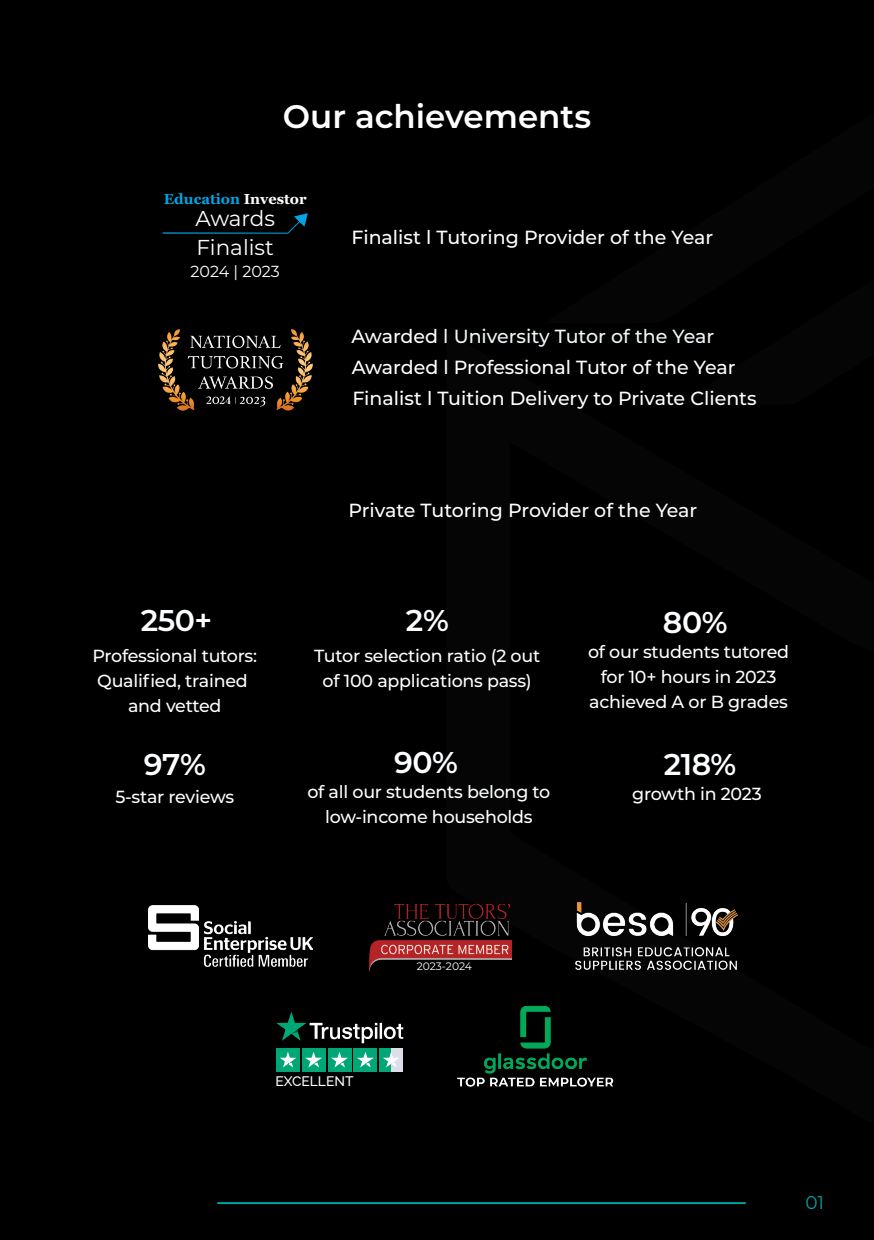
<style>
.page{position:relative;width:874px;height:1240px;background:#000}
.page>*{position:absolute;margin:0;border:0;box-sizing:border-box;transform-origin:0 0}
.t1{font:600 32.5px "Montserrat";color:#fff}
.t2{font:600 30px "Montserrat";letter-spacing:-.015em;color:#fcfeff}
.t3{font:21.55px/29.5px "Montserrat";color:#fff}
.t4{font:500 19px/30.8px "Montserrat";color:#fff}
.t5{font:500 19px "Montserrat";color:#eff8fa}
.t6{font:18.45px "Montserrat";color:#069e9e}
.t7{font:500 17.5px/25px "Montserrat";letter-spacing:-.015em;color:#fcfeff;text-align:center}
.t8{font:16px "Montserrat";letter-spacing:-.005em;color:#fff}
.t9{font:700 14.5px "Vani";color:#00a4e3}
.t10{font:100 13.85px "Raleway";color:#fff}
.t11{font:10.8px "Montserrat";letter-spacing:-.005em;color:#fff}
.s1{color:#fff}
</style>
<div class="page">
<hr style="left:217px;top:1202px;width:529px;height:2px;background:#00a2a1">
<img style="left:520px;top:1005px;width:31px;height:44px">
<img style="left:457px;top:1053px;width:156px;height:34px">
<svg style="left:276px;top:1012px;width:127px;height:31px"></svg>
<div style="left:276px;top:1048px;width:24px;height:24px;background:#00a776"></div>
<div style="left:302px;top:1048px;width:24px;height:24px;background:#00a776"></div>
<div style="left:328px;top:1048px;width:24px;height:24px;background:#00a776"></div>
<div style="left:353px;top:1048px;width:24px;height:24px;background:#00a776"></div>
<div style="left:379px;top:1048px;width:24px;height:24px;background:#dcdee8"></div>
<div style="left:379px;top:1048px;width:12px;height:24px;background:#00a776"></div>
<svg style="left:280px;top:1052px;width:16px;height:15px"></svg>
<svg style="left:305px;top:1052px;width:17px;height:15px"></svg>
<svg style="left:331px;top:1052px;width:17px;height:15px"></svg>
<svg style="left:357px;top:1052px;width:17px;height:15px"></svg>
<svg style="left:383px;top:1052px;width:16px;height:15px"></svg>
<img style="left:575px;top:902px;width:163px;height:68px">
<img style="left:149px;top:905px;width:164px;height:62px">
<img style="left:370px;top:903px;width:142px;height:65px">
<div style="left:414px;top:961px;width:63px;height:11px;background:#000"></div>
<svg style="left:163px;top:213px;width:145px;height:21px"></svg>
<img style="left:158px;top:329px;width:155px;height:82px">
<h1 class="t1" style="left:283px;top:93px;width:310px">Our achievements</h1>
<p class="t9" style="left:164px;top:190px;width:144px">Education <span class="s1">Investor</span></p>
<p class="t3" style="left:195px;top:203px;width:81px">Awards<br>Finalist</p>
<p class="t8" style="left:190px;top:260px;width:91px">2024 | 2023</p>
<p class="t4" style="left:352px;top:221px;width:363px">Finalist l Tutoring Provider of the Year</p>
<p class="t5" style="left:352px;top:323px;width:364px"><span class="s1">Awarded</span> l University Tutor of the Year</p>
<p class="t4" style="left:352px;top:351px;width:407px">Awarded l Professional Tutor of the Year<br>Finalist l Tuition Delivery to Private Clients</p>
<p class="t4" style="left:348px;top:494px;width:351px">Private Tutoring Provider of the Year</p>
<h2 class="t2" style="left:141px;top:599px;width:73px">250+</h2>
<p class="t7" style="left:93px;top:642px;width:166px">Professional tutors:<br>Qualified, trained and vetted</p>
<h2 class="t2" style="left:406px;top:599px;width:45px">2%</h2>
<p class="t7" style="left:314px;top:642px;width:228px">Tutor selection ratio (2 out of 100 applications pass)</p>
<h2 class="t2" style="left:144px;top:743px;width:63px">97%</h2>
<h2 class="t2" style="left:394px;top:741px;width:65px">90%</h2>
<p class="t7" style="left:115px;top:783px;width:120px">5-star reviews</p>
<p class="t7" style="left:307px;top:778px;width:245px">of all our students belong to low-income households</p>
<h2 class="t2" style="left:663px;top:601px;width:66px">80%</h2>
<p class="t7" style="left:588px;top:639px;width:202px">of our students tutored for 10+ hours in 2023 achieved A or B grades</p>
<h2 class="t2" style="left:664px;top:743px;width:74px">218%</h2>
<p class="t7" style="left:632px;top:780px;width:131px">growth in 2023</p>
<p class="t10" style="left:275px;top:1070px;width:80px">EXCELLENT</p>
<p class="t11" style="left:417px;top:958px;width:57px">2023-2024</p>
<p class="t6" style="left:805px;top:1190px;width:20px">01</p>
</div>
